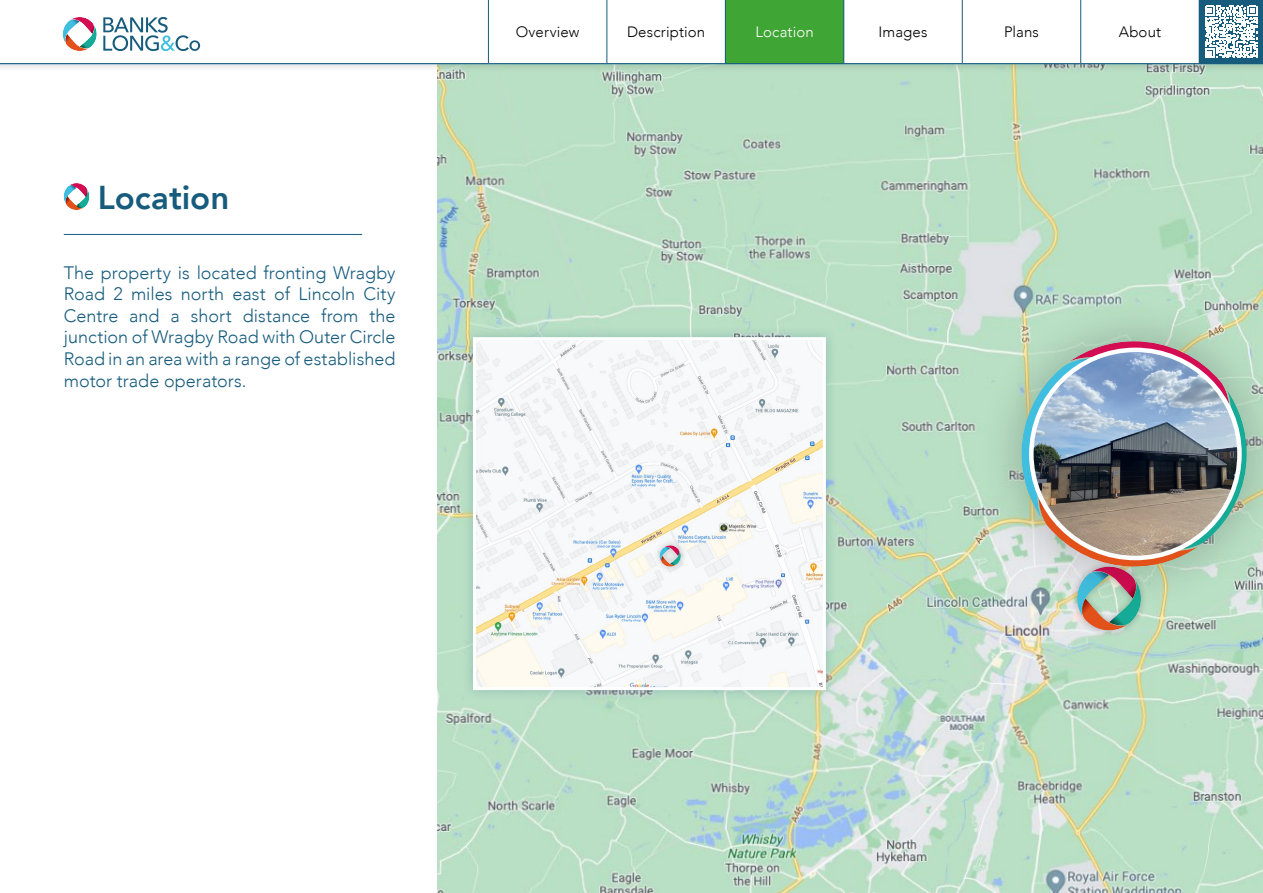
<style>
.page{position:relative;width:1263px;height:893px;background:#fff}
.page>*{position:absolute;margin:0;border:0;box-sizing:border-box;transform-origin:0 0}
.t1{font:800 33px "Avenir";color:#175c7d}
.t2{font:300 18px/21.6px "Avenir";color:#175c7d;text-align:justify}
.t3{font:300 15px "Avenir";letter-spacing:.01em;color:#000}
.t4{font:300 15px "Avenir";letter-spacing:.01em;color:#fff}
</style>
<div class="page">
<img style="left:437px;top:73px;width:826px;height:820px">
<div style="left:461px;top:326px;width:377px;height:375px;background:#175c7d;opacity:.25"></div>
<img style="left:477px;top:341px;width:345px;height:345px">
<div style="left:473px;top:337px;width:353px;height:353px;border:3px solid #fff"></div>
<div style="left:1070px;top:559px;width:78px;height:79px;background:#000;opacity:.25"></div>
<div style="left:652px;top:538px;width:36px;height:36px;background:#000;opacity:.25"></div>
<svg style="left:659px;top:545px;width:22px;height:22px"></svg>
<div style="left:975px;top:295px;width:288px;height:318px;background:#000;opacity:.25"></div>
<img style="left:1021px;top:341px;width:226px;height:289px">
<img style="left:1031px;top:350px;width:208px;height:208px;border-radius:104px">
<hr style="left:64px;top:234px;width:298px;height:1px;background:#175c7d">
<svg style="left:64px;top:183px;width:25px;height:27px"></svg>
<div style="left:0;top:0;width:1263px;height:73px;background:#000;opacity:.75"></div>
<svg style="left:0;top:0;width:962px;height:63px"></svg>
<div style="left:1199px;top:0;width:64px;height:64px;background:#175c7d"></div>
<hr style="left:0;top:63px;width:488px;height:1px;background:#175c7d">
<hr style="left:488px;top:63px;width:119px;height:1px;background:#175c7d">
<svg style="left:103px;top:17px;width:97px;height:39px"></svg>
<svg style="left:63px;top:17px;width:34px;height:39px"></svg>
<svg style="left:1205px;top:6px;width:52px;height:52px"></svg>
<div style="left:488px;top:0;width:118px;height:64px;background:#fff"></div>
<div style="left:607px;top:0;width:118px;height:64px;background:#fff"></div>
<div style="left:725px;top:0;width:119px;height:64px;background:#3fa535"></div>
<div style="left:844px;top:1px;width:118px;height:63px;background:#fff"></div>
<div style="left:962px;top:0;width:118px;height:64px;background:#fff"></div>
<div style="left:1080px;top:0;width:119px;height:64px;background:#fff"></div>
<h1 class="t1" style="left:98px;top:171px;width:133px">Location</h1>
<p class="t2" style="left:64px;top:262px;width:333px">The property is located fronting Wragby Road 2 miles north east of Lincoln City Centre and a short distance from the junction of Wragby Road with Outer Circle Road in an area with a range of established motor trade operators.</p>
<p class="t3" style="left:516px;top:23px;width:65px">Overview</p>
<p class="t3" style="left:627px;top:23px;width:80px">Description</p>
<p class="t4" style="left:755px;top:23px;width:60px">Location</p>
<p class="t3" style="left:878px;top:23px;width:51px">Images</p>
<p class="t3" style="left:1004px;top:23px;width:36px">Plans</p>
<p class="t3" style="left:1119px;top:23px;width:44px">About</p>
</div>
